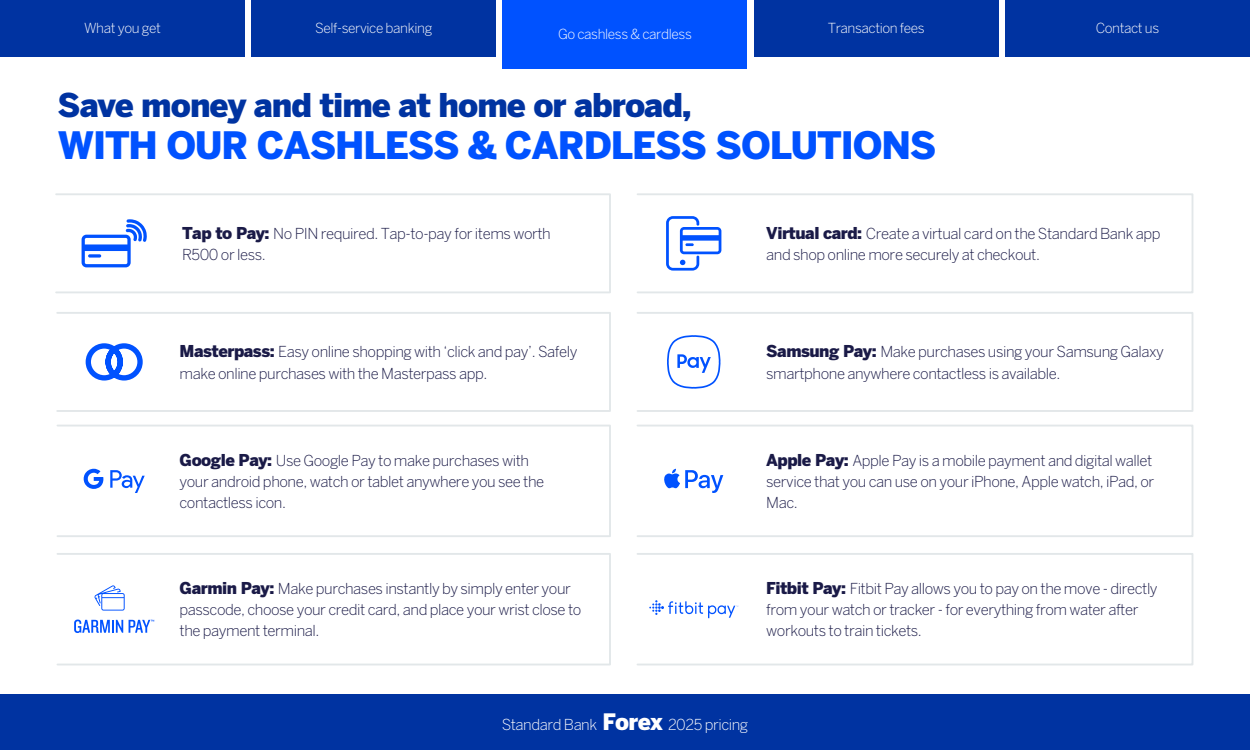
<style>
.page{position:relative;width:1250px;height:750px;background:#fff}
.page>*{position:absolute;margin:0;border:0;box-sizing:border-box;transform-origin:0 0}
.t1{font:900 37.5px "Benton Sans";letter-spacing:-.03em;color:#0052ff}
.t2{font:900 32.5px "Benton Sans";letter-spacing:-.03em;color:#0033a1}
.t3{font:300 15px/21.2px "Benton Sans";letter-spacing:-.03em;color:#1a1a47}
.t4{font:300 15px "Benton Sans";letter-spacing:-.03em;color:#fff}
.t5{font:300 13.75px "Benton Sans";letter-spacing:-.03em;color:#fff}
.s1{font-weight:900;font-size:16.25px}
.s2{font-weight:900;font-size:22.5px}
</style>
<div class="page">
<div style="left:0;top:694px;width:1250px;height:56px;background:#0033a1"></div>
<svg style="left:666px;top:216px;width:55px;height:55px"></svg>
<svg style="left:94px;top:585px;width:31px;height:26px"></svg>
<svg style="left:74px;top:619px;width:49px;height:14px"></svg>
<svg style="left:129px;top:620px;width:25px;height:13px"></svg>
<div style="left:55px;top:193px;width:556px;height:100px;border:2px solid #e2e7e9"></div>
<div style="left:637px;top:193px;width:556px;height:100px;border:2px solid #e2e7e9"></div>
<svg style="left:667px;top:335px;width:54px;height:54px"></svg>
<svg style="left:664px;top:469px;width:59px;height:24px"></svg>
<svg style="left:83px;top:469px;width:62px;height:24px"></svg>
<svg style="left:649px;top:600px;width:89px;height:18px"></svg>
<svg style="left:85px;top:343px;width:58px;height:38px"></svg>
<div style="left:637px;top:312px;width:556px;height:100px;border:2px solid #e2e7e9"></div>
<div style="left:56px;top:312px;width:555px;height:100px;border:2px solid #e2e7e9"></div>
<div style="left:637px;top:425px;width:556px;height:112px;border:2px solid #e2e7e9"></div>
<div style="left:637px;top:553px;width:556px;height:112px;border:2px solid #e2e7e9"></div>
<div style="left:57px;top:425px;width:554px;height:112px;border:2px solid #e2e7e9"></div>
<div style="left:57px;top:553px;width:554px;height:112px;border:2px solid #e2e7e9"></div>
<svg style="left:82px;top:219px;width:65px;height:48px"></svg>
<div style="left:0;top:0;width:245px;height:56px;background:#0033a1"></div>
<div style="left:251px;top:0;width:245px;height:56px;background:#0033a1"></div>
<div style="left:1005px;top:0;width:245px;height:56px;background:#0033a1"></div>
<div style="left:754px;top:0;width:245px;height:56px;background:#0033a1"></div>
<div style="left:502px;top:0;width:245px;height:69px;background:#0052ff"></div>
<p class="t5" style="left:84px;top:20px;width:78px">What you get</p>
<p class="t5" style="left:315px;top:20px;width:119px">Self-service banking</p>
<p class="t5" style="left:558px;top:20px;width:135px">Go cashless &amp; cardless</p>
<p class="t5" style="left:828px;top:20px;width:99px">Transaction fees</p>
<p class="t5" style="left:1096px;top:20px;width:65px">Contact us</p>
<h2 class="t2" style="left:58px;top:85px;width:635px">Save money and time at home or abroad,</h2>
<h1 class="t1" style="left:58px;top:123px;width:880px">WITH OUR CASHLESS &amp; CARDLESS SOLUTIONS</h1>
<p class="t3" style="left:182px;top:223px;width:370px"><span class="s1">Tap to Pay:</span> No PIN required. Tap-to-pay for items worth<br>R500 or less.</p>
<p class="t3" style="left:766px;top:223px;width:396px"><span class="s1">Virtual card:</span> Create a virtual card on the Standard Bank app and shop online more securely at checkout.</p>
<p class="t3" style="left:180px;top:341px;width:399px"><span class="s1">Masterpass:</span> Easy online shopping with ‘click and pay’. Safely make online purchases with the Masterpass app.</p>
<p class="t3" style="left:180px;top:449px;width:366px"><span class="s1">Google Pay:</span> Use Google Pay to make purchases with your android phone, watch or tablet anywhere you see the contactless icon.</p>
<p class="t3" style="left:180px;top:578px;width:403px"><span class="s1">Garmin Pay:</span> Make purchases instantly by simply enter your passcode, choose your credit card, and place your wrist close to the payment terminal.</p>
<p class="t3" style="left:766px;top:341px;width:399px"><span class="s1">Samsung Pay:</span> Make purchases using your Samsung Galaxy smartphone anywhere contactless is available.</p>
<p class="t3" style="left:766px;top:449px;width:390px"><span class="s1">Apple Pay:</span> Apple Pay is a mobile payment and digital wallet service that you can use on your iPhone, Apple watch, iPad, or<br>Mac.</p>
<p class="t3" style="left:766px;top:578px;width:393px"><span class="s1">Fitbit Pay:</span> Fitbit Pay allows you to pay on the move - directly from your watch or tracker - for everything from water after workouts to train tickets.</p>
<p class="t4" style="left:502px;top:716px;width:248px">Standard Bank <span class="s2">Forex</span> 2025 pricing</p>
</div>
